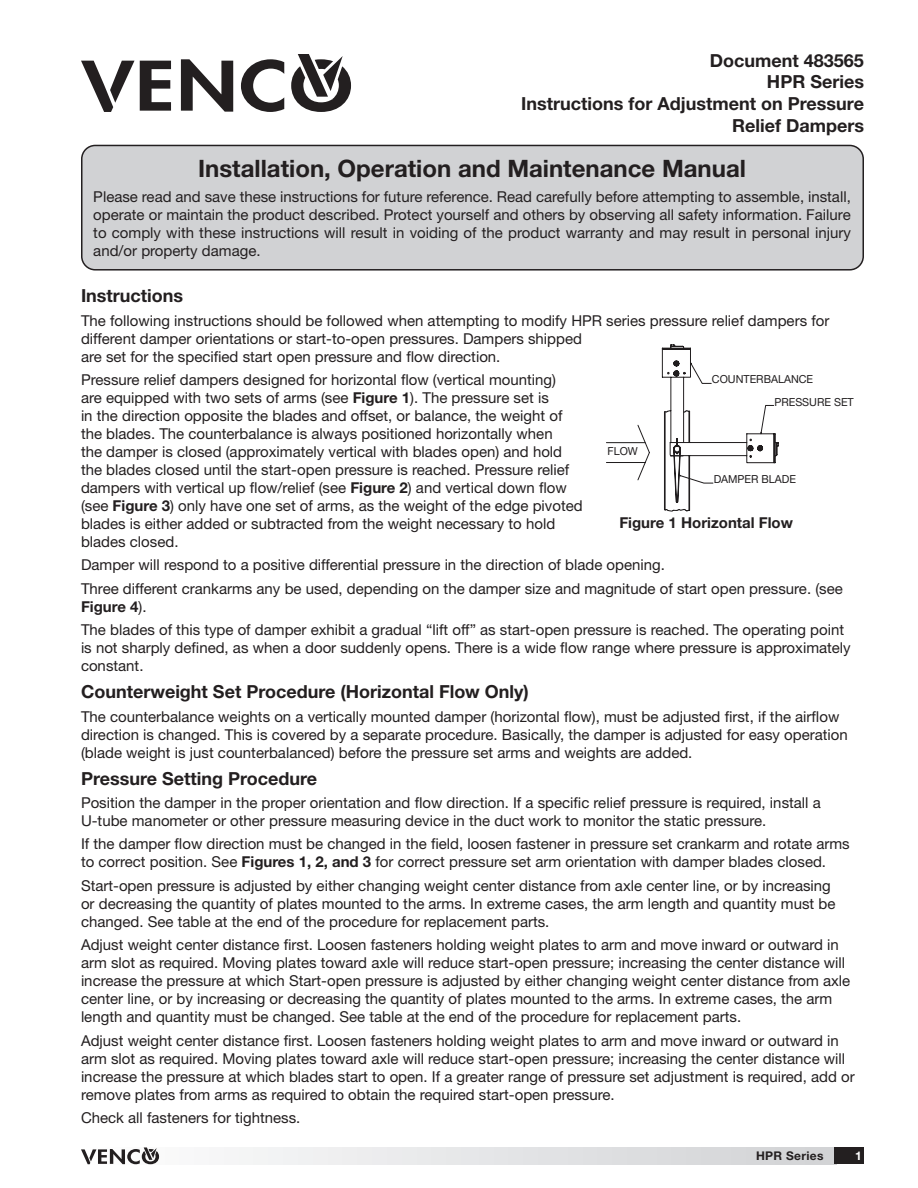
<style>
.page{position:relative;width:918px;height:1188px;background:#fff}
.page>*{position:absolute;margin:0;border:0;box-sizing:border-box;transform-origin:0 0}
.t1{font:700 24px "Helvetica Neue LT Std";color:#231f20}
.Subheading{font:700 18px/21.6px "Helvetica Neue LT Std";color:#231f20;text-align:right}
.Text{font:15px/18px "Helvetica Neue LT Std";color:#231f20}
.Bold{font:700 15px "Helvetica Neue LT Std";color:#231f20}
.t2{font:700 12px "Helvetica Neue LT Std";letter-spacing:.025em;color:#231f20}
.t3{font:700 12px "Helvetica Neue LT Std";color:#fff}
.t4{font:11.1px/23.1px "Helvetica Neue LT Std";color:#201d1e}
.s1{font-weight:700}
</style>
<div class="page">
<svg style="left:181px;top:59px;width:52px;height:53px"></svg>
<svg style="left:241px;top:59px;width:43px;height:53px"></svg>
<svg style="left:81px;top:61px;width:90px;height:51px"></svg>
<svg style="left:291px;top:54px;width:60px;height:58px"></svg>
<svg style="left:159px;top:1148px;width:675px;height:16px"></svg>
<div style="left:834px;top:1148px;width:30px;height:16px;background:#231f20"></div>
<svg style="left:81px;top:1147px;width:78px;height:17px"></svg>
<div style="left:82px;top:145px;width:781px;height:125px;background:#d1d2d4;border-radius:14px"></div>
<div style="left:81px;top:145px;width:783px;height:126px;border:2px solid #231f20;border-radius:14px"></div>
<svg style="left:606px;top:345px;width:173px;height:166px"></svg>
<p class="Subheading" style="left:521px;top:49px;width:344px">Document 483565<br>HPR Series<br>Instructions for Adjustment on Pressure<br>Relief Dampers</p>
<h1 class="t1" style="left:198px;top:153px;width:549px">Installation, Operation and Maintenance Manual</h1>
<p class="Text" style="left:93px;top:187px;width:759px;text-align:justify">Please read and save these instructions for future reference. Read carefully before attempting to assemble, install, operate or maintain the product described. Protect yourself and others by observing all safety information. Failure to comply with these instructions will result in voiding of the product warranty and may result in personal injury and/or property damage.</p>
<p class="Subheading" style="left:81px;top:285px;width:104px">Instructions</p>
<p class="Text" style="left:81px;top:311px;width:750px">The following instructions should be followed when attempting to modify HPR series pressure relief dampers for different damper orientations or start-to-open pressures. Dampers shipped<br>are set for the specified start open pressure and flow direction.</p>
<p class="Text" style="left:81px;top:371px;width:503px">Pressure relief dampers designed for horizontal flow (vertical mounting)<br>are equipped with two sets of arms (see <span class="s1">Figure 1</span>). The pressure set is<br>in the direction opposite the blades and offset, or balance, the weight of the blades. The counterbalance is always positioned horizontally when<br>the damper is closed (approximately vertical with blades open) and hold the blades closed until the start-open pressure is reached. Pressure relief dampers with vertical up flow/relief (see <span class="s1">Figure 2</span>) and vertical down flow (see <span class="s1">Figure 3</span>) only have one set of arms, as the weight of the edge pivoted blades is either added or subtracted from the weight necessary to hold blades closed.</p>
<p class="Text" style="left:81px;top:556px;width:586px">Damper will respond to a positive differential pressure in the direction of blade opening.</p>
<p class="Text" style="left:81px;top:579px;width:763px">Three different crankarms any be used, depending on the damper size and magnitude of start open pressure. (see<br><span class="s1">Figure 4</span>).</p>
<p class="Text" style="left:81px;top:621px;width:771px">The blades of this type of damper exhibit a gradual “lift off” as start-open pressure is reached. The operating point is not sharply defined, as when a door suddenly opens. There is a wide flow range where pressure is approximately constant.</p>
<p class="Subheading" style="left:81px;top:681px;width:449px">Counterweight Set Procedure (Horizontal Flow Only)</p>
<p class="Text" style="left:81px;top:707px;width:768px">The counterbalance weights on a vertically mounted damper (horizontal flow), must be adjusted first, if the airflow direction is changed. This is covered by a separate procedure. Basically, the damper is adjusted for easy operation (blade weight is just counterbalanced) before the pressure set arms and weights are added.</p>
<p class="Subheading" style="left:81px;top:767px;width:238px">Pressure Setting Procedure</p>
<p class="Text" style="left:81px;top:794px;width:741px">Position the damper in the proper orientation and flow direction. If a specific relief pressure is required, install a<br>U-tube manometer or other pressure measuring device in the duct work to monitor the static pressure.</p>
<p class="Text" style="left:81px;top:835px;width:770px">If the damper flow direction must be changed in the field, loosen fastener in pressure set crankarm and rotate arms to correct position. See <span class="s1">Figures 1, 2, and 3</span> for correct pressure set arm orientation with damper blades closed.</p>
<p class="Text" style="left:81px;top:876px;width:756px">Start-open pressure is adjusted by either changing weight center distance from axle center line, or by increasing or decreasing the quantity of plates mounted to the arms. In extreme cases, the arm length and quantity must be changed. See table at the end of the procedure for replacement parts.</p>
<p class="Text" style="left:81px;top:936px;width:771px">Adjust weight center distance first. Loosen fasteners holding weight plates to arm and move inward or outward in arm slot as required. Moving plates toward axle will reduce start-open pressure; increasing the center distance will increase the pressure at which Start-open pressure is adjusted by either changing weight center distance from axle center line, or by increasing or decreasing the quantity of plates mounted to the arms. In extreme cases, the arm length and quantity must be changed. See table at the end of the procedure for replacement parts.</p>
<p class="Text" style="left:81px;top:1031px;width:775px">Adjust weight center distance first. Loosen fasteners holding weight plates to arm and move inward or outward in arm slot as required. Moving plates toward axle will reduce start-open pressure; increasing the center distance will increase the pressure at which blades start to open. If a greater range of pressure set adjustment is required, add or remove plates from arms as required to obtain the required start-open pressure.</p>
<p class="Text" style="left:81px;top:1109px;width:221px">Check all fasteners for tightness.</p>
<p class="t4" style="left:774px;top:367px;width:81px;text-indent:-62px">COUNTERBALANCE<br>PRESSURE SET</p>
<p class="t4" style="left:608px;top:439px;width:32px">FLOW</p>
<p class="t4" style="left:714px;top:467px;width:84px">DAMPER BLADE</p>
<p class="Bold" style="left:619px;top:513px;width:175px">Figure 1 Horizontal Flow</p>
<p class="t2" style="left:756px;top:1148px;width:69px">HPR Series</p>
<p class="t3" style="left:855px;top:1148px;width:8px">1</p>
</div>
